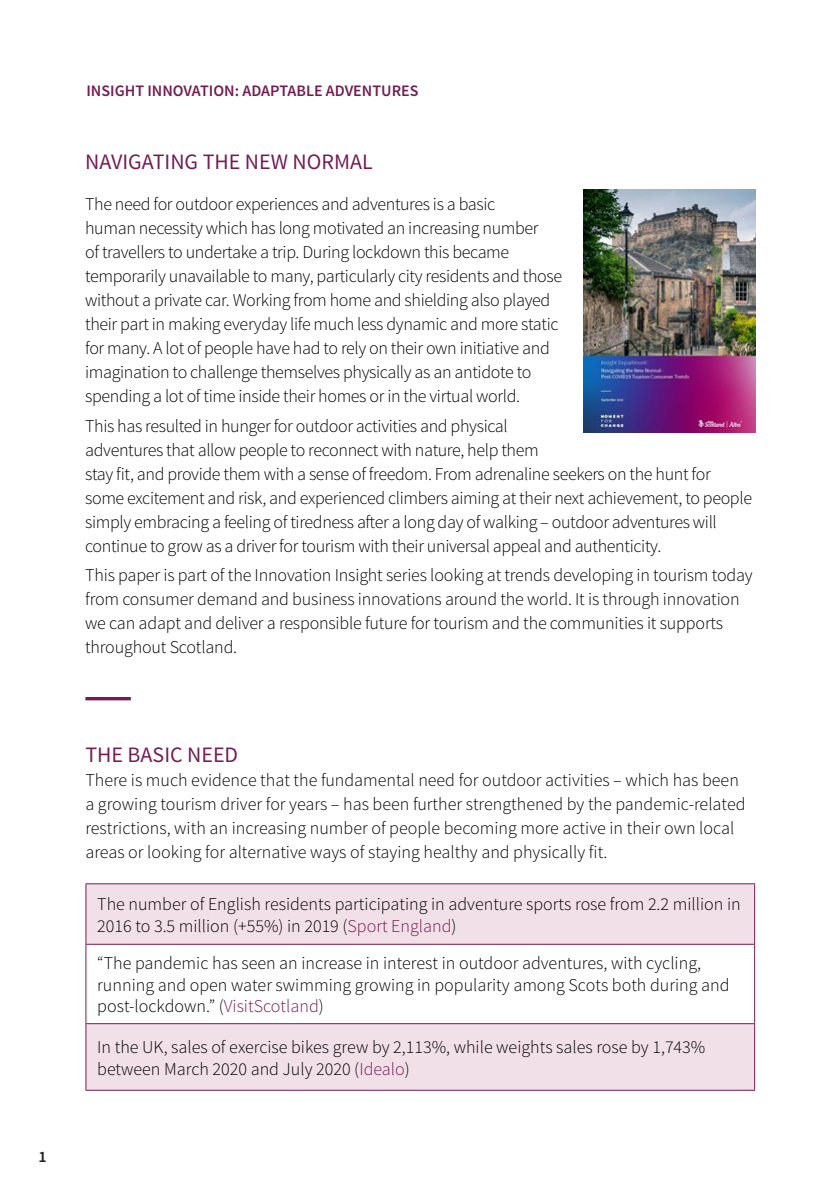
<style>
.page{position:relative;width:840px;height:1191px;background:#fff}
.page>*{position:absolute;margin:0;border:0;box-sizing:border-box;transform-origin:0 0}
.t1{font:22px "Source Sans Pro";color:#741c53}
.t2{font:300 18px/24px "Source Sans Pro";letter-spacing:-.02em;color:#000}
.t3{font:300 18px/21.6px "Source Sans Pro";color:#000}
.t4{font:600 16px "Source Sans Pro";color:#741c53}
.t5{font:600 16px "Source Sans Pro";color:#211e1b}
.s1{color:#741c53}
</style>
<div class="page">
<svg style="left:86px;top:884px;width:667px;height:205px;fill:#f2e0e9"></svg>
<hr style="left:85px;top:883px;width:669px;height:1px;background:#741c53">
<hr style="left:85px;top:884px;width:1px;height:59px;background:#741c53">
<hr style="left:753px;top:884px;width:1px;height:59px;background:#741c53">
<hr style="left:85px;top:943px;width:669px;height:1px;background:#741c53">
<hr style="left:85px;top:944px;width:1px;height:79px;background:#741c53">
<hr style="left:753px;top:944px;width:1px;height:79px;background:#741c53">
<hr style="left:85px;top:1023px;width:669px;height:1px;background:#741c53">
<hr style="left:85px;top:1024px;width:1px;height:65px;background:#741c53">
<hr style="left:753px;top:1024px;width:1px;height:65px;background:#741c53">
<hr style="left:85px;top:1089px;width:669px;height:1px;background:#741c53">
<hr style="left:85px;top:697px;width:46px;height:3px;background:#741c53">
<img style="left:583px;top:190px;width:171px;height:242px">
<p class="t5" style="left:38px;top:1146px;width:10px">1</p>
<p class="t4" style="left:86px;top:80px;width:333px">INSIGHT INNOVATION: ADAPTABLE ADVENTURES</p>
<p class="t1" style="left:85px;top:148px;width:289px">NAVIGATING THE NEW NORMAL</p>
<p class="t2" style="left:85px;top:192px;width:478px">The need for outdoor experiences and adventures is a basic<br>human necessity which has long motivated an increasing number<br>of travellers to undertake a trip. During lockdown this became temporarily unavailable to many, particularly city residents and those without a private car. Working from home and shielding also played their part in making everyday life much less dynamic and more static for many. A lot of people have had to rely on their own initiative and imagination to challenge themselves physically as an antidote to spending a lot of time inside their homes or in the virtual world.</p>
<p class="t2" style="left:85px;top:414px;width:668px">This has resulted in hunger for outdoor activities and physical<br>adventures that allow people to reconnect with nature, help them<br>stay fit, and provide them with a sense of freedom. From adrenaline seekers on the hunt for some excitement and risk, and experienced climbers aiming at their next achievement, to people simply embracing a feeling of tiredness after a long day of walking – outdoor adventures will continue to grow as a driver for tourism with their universal appeal and authenticity.</p>
<p class="t2" style="left:85px;top:563px;width:668px">This paper is part of the Innovation Insight series looking at trends developing in tourism today from consumer demand and business innovations around the world. It is through innovation we can adapt and deliver a responsible future for tourism and the communities it supports throughout Scotland.</p>
<p class="t1" style="left:85px;top:741px;width:154px">THE BASIC NEED</p>
<p class="t3" style="left:85px;top:768px;width:661px;line-height:24px">There is much evidence that the fundamental need for outdoor activities – which has been a growing tourism driver for years – has been further strengthened by the pandemic-related restrictions, with an increasing number of people becoming more active in their own local areas or looking for alternative ways of staying healthy and physically fit.</p>
<p class="t3" style="left:97px;top:893px;width:644px">The number of English residents participating in adventure sports rose from 2.2 million in<br>2016 to 3.5 million (+55%) in 2019 (<span class="s1">Sport England</span>)</p>
<p class="t3" style="left:97px;top:952px;width:633px">“The pandemic has seen an increase in interest in outdoor adventures, with cycling, running and open water swimming growing in popularity among Scots both during and post-lockdown.” (<span class="s1">VisitScotland</span>)</p>
<p class="t3" style="left:97px;top:1036px;width:609px">In the UK, sales of exercise bikes grew by 2,113%, while weights sales rose by 1,743% between March 2020 and July 2020 (<span class="s1">Idealo</span>)</p>
</div>
